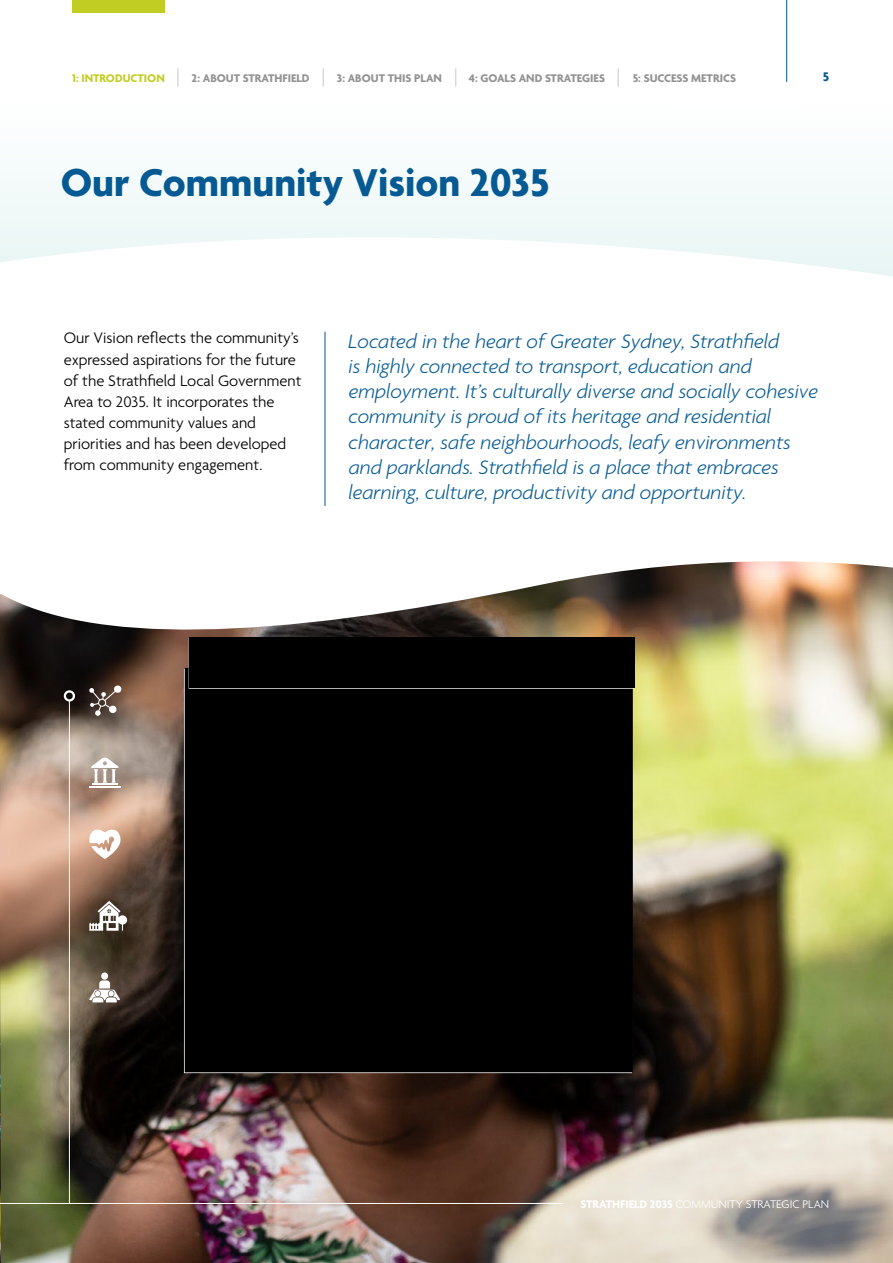
<style>
.page{position:relative;width:893px;height:1263px;background:#fff}
.page>*{position:absolute;margin:0;border:0;box-sizing:border-box;transform-origin:0 0}
.t1{font:700 42px "Agenda";color:#055a93}
.t2{font:italic 300 21px/25.2px "Agenda";color:#055a93}
.t3{font:300 16.5px/21px "Agenda";color:#000}
.t4{font:700 13.5px "Agenda";color:#055a93}
.t5{font:700 12px "Agenda";color:#929292}
.t6{font:300 12px "Agenda";color:#fff}
.t7{font:700 12px "Agenda";color:#c2cd23}
.s1{font-weight:700}
</style>
<div class="page">
<svg style="left:0;top:0;width:893px;height:277px"></svg>
<img style="left:0;top:561px;width:893px;height:702px">
<hr style="left:69px;top:700px;width:1px;height:503px;background:#fff">
<div style="left:64px;top:690px;width:11px;height:11px;border:2px solid #fff;border-radius:50%"></div>
<div style="left:101px;top:972px;width:7px;height:8px;background:#fff;border-radius:50%"></div>
<svg style="left:89px;top:980px;width:31px;height:22px"></svg>
<svg style="left:89px;top:901px;width:38px;height:30px"></svg>
<hr style="left:92px;top:783px;width:26px;height:2px;background:#fff">
<hr style="left:89px;top:786px;width:31px;height:2px;background:#fff">
<svg style="left:91px;top:757px;width:28px;height:26px"></svg>
<svg style="left:89px;top:829px;width:32px;height:30px"></svg>
<svg style="left:89px;top:685px;width:32px;height:31px"></svg>
<hr style="left:325px;top:332px;width:1px;height:174px;background:#055a93">
<hr style="left:0;top:1203px;width:563px;height:1px;background:#fff">
<div style="left:185px;top:668px;width:448px;height:404px;background:#000"></div>
<div style="left:189px;top:637px;width:446px;height:51px;background:#000"></div>
<p class="t7" style="left:72px;top:72px;width:94px">1: INTRODUCTION</p>
<p class="t5" style="left:192px;top:72px;width:120px">2: ABOUT STRATHFIELD</p>
<p class="t5" style="left:337px;top:72px;width:107px">3: ABOUT THIS PLAN</p>
<p class="t5" style="left:469px;top:72px;width:138px">4: GOALS AND STRATEGIES</p>
<p class="t5" style="left:633px;top:72px;width:105px">5: SUCCESS METRICS</p>
<p class="t4" style="left:823px;top:70px;width:8px">5</p>
<h1 class="t1" style="left:61px;top:160px;width:490px">Our Community Vision 2035</h1>
<p class="t3" style="left:64px;top:329px;width:239px">Our Vision reflects the community’s expressed aspirations for the future of the Strathfield Local Government Area to 2035. It incorporates the stated community values and priorities and has been developed from community engagement.</p>
<p class="t2" style="left:348px;top:328px;width:471px">Located in the heart of Greater Sydney, Strathfield<br>is highly connected to transport, education and employment. It’s culturally diverse and socially cohesive community is proud of its heritage and residential character, safe neighbourhoods, leafy environments and parklands. Strathfield is a place that embraces learning, culture, productivity and opportunity.</p>
<p class="t6" style="left:580px;top:1197px;width:250px"><span class="s1">STRATHFIELD 2035</span> COMMUNITY STRATEGIC PLAN</p>
</div>
